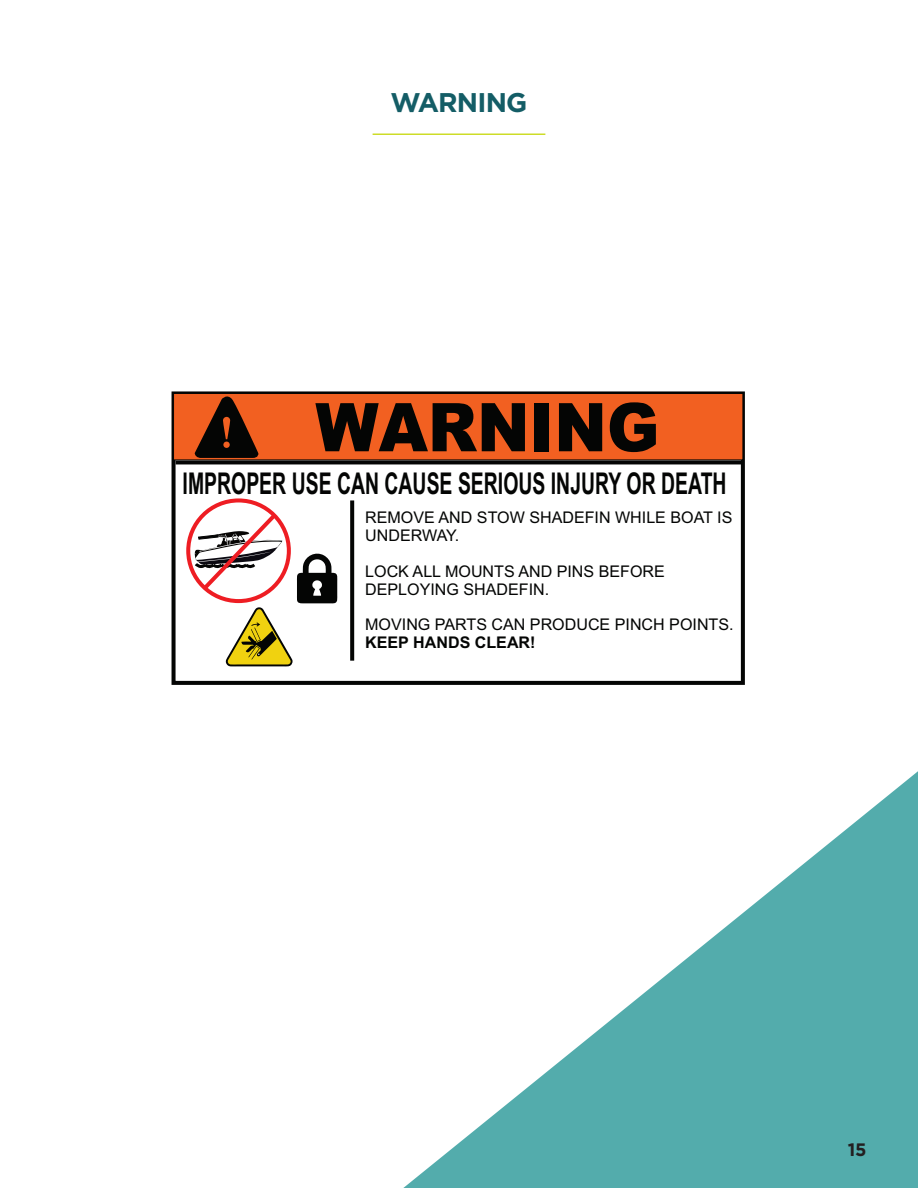
<style>
.page{position:relative;width:918px;height:1188px;background:#fff}
.page>*{position:absolute;margin:0;border:0;box-sizing:border-box;transform-origin:0 0}
.t1{font:900 67.2px "Arial";color:#040504;scale:.94 1}
.t2{font:700 30px "Arial";color:#040504;scale:.65 1}
.bullets_for_instruct{font:700 27px "Gotham";letter-spacing:-.03em;color:#145d66}
.bullets_for_instruct-2{font:700 18px "Gotham";color:#231f20}
.t3{font:16.05px/18px "Arial";color:#040504}
.s1{font-weight:700}
</style>
<div class="page">
<svg style="left:403px;top:771px;width:515px;height:417px"></svg>
<div style="left:172px;top:391px;width:573px;height:294px;border:4px solid #040504"></div>
<div style="left:174px;top:393px;width:569px;height:67px;background:#f26021"></div>
<div style="left:173px;top:393px;width:570px;height:67px;border:1px solid #040504"></div>
<svg style="left:192px;top:396px;width:68px;height:64px"></svg>
<svg style="left:176px;top:460px;width:567px;height:4px;background:#141514"></svg>
<svg style="left:350px;top:500px;width:4px;height:161px"></svg>
<div style="left:186px;top:498px;width:105px;height:105px;border:4px solid #ee1d23;border-radius:50%"></div>
<svg style="left:193px;top:510px;width:145px;height:157px"></svg>
<hr style="left:373px;top:134px;width:172px;height:1px;background:#cddc28">
<p class="bullets_for_instruct" style="left:391px;top:84px;width:138px">WARNING</p>
<p class="t1" style="left:315px;top:379px;width:368px">WARNING</p>
<p class="t2" style="left:183px;top:462px;width:838px">IMPROPER USE CAN CAUSE SERIOUS INJURY OR DEATH</p>
<p class="t3" style="left:365px;top:508px;width:369px">REMOVE AND STOW SHADEFIN WHILE BOAT IS<br>UNDERWAY.</p>
<p class="t3" style="left:365px;top:562px;width:301px">LOCK ALL MOUNTS AND PINS BEFORE<br>DEPLOYING SHADEFIN.</p>
<p class="t3" style="left:365px;top:616px;width:370px">MOVING PARTS CAN PRODUCE PINCH POINTS.<br><span class="s1">KEEP HANDS CLEAR!</span></p>
<p class="bullets_for_instruct-2" style="left:848px;top:1138px;width:20px">15</p>
</div>
